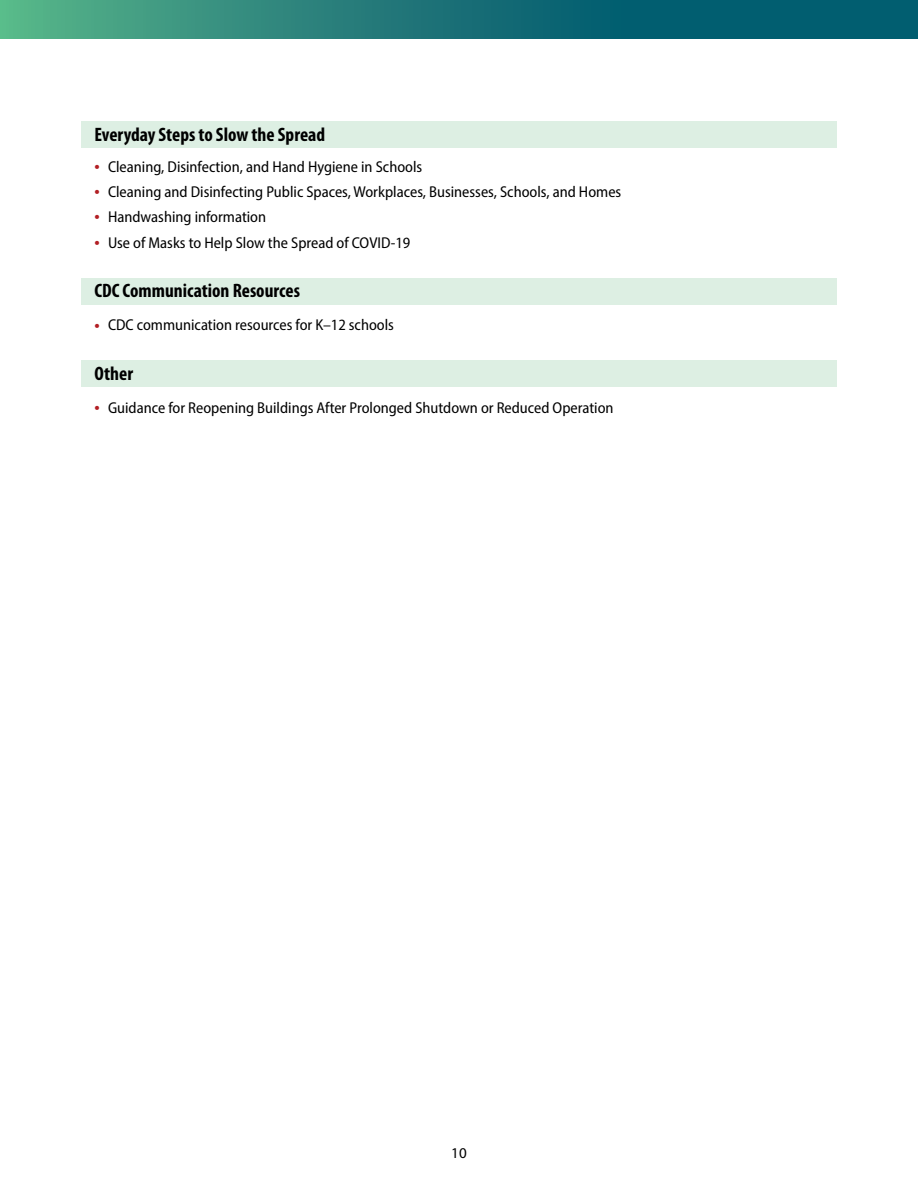
<style>
.page{position:relative;width:918px;height:1188px;background:#fff}
.page>*{position:absolute;margin:0;border:0;box-sizing:border-box;transform-origin:0 0}
.H3beginning{font:700 condensed 19.5px "Myriad Pro";color:#000}
.myriad_bulleted_list{font:semi-condensed 15.75px "Myriad Pro";color:#000}
.t1{font:15px "Myriad Pro";color:#000}
.s1{font-weight:700;font-stretch:normal;color:#b21f24}
</style>
<div class="page">
<svg style="left:0;top:0;width:918px;height:38px;background:#1e7878"></svg>
<div style="left:81px;top:121px;width:756px;height:27px;background:#ddefe3"></div>
<div style="left:81px;top:278px;width:756px;height:27px;background:#ddefe3"></div>
<div style="left:81px;top:361px;width:756px;height:26px;background:#ddefe3"></div>
<p class="H3beginning" style="left:94px;top:123px;width:232px">Everyday Steps to Slow the Spread</p>
<p class="myriad_bulleted_list" style="left:94px;top:157px;width:329px"><span class="s1">•</span> Cleaning, Disinfection, and Hand Hygiene in Schools</p>
<p class="myriad_bulleted_list" style="left:94px;top:182px;width:528px"><span class="s1">•</span> Cleaning and Disinfecting Public Spaces, Workplaces, Businesses, Schools, and Homes</p>
<p class="myriad_bulleted_list" style="left:94px;top:207px;width:173px"><span class="s1">•</span> Handwashing information</p>
<p class="myriad_bulleted_list" style="left:94px;top:233px;width:317px"><span class="s1">•</span> Use of Masks to Help Slow the Spread of COVID-19</p>
<p class="H3beginning" style="left:94px;top:280px;width:207px">CDC Communication Resources</p>
<p class="myriad_bulleted_list" style="left:94px;top:315px;width:301px"><span class="s1">•</span> CDC communication resources for K–12 schools</p>
<p class="H3beginning" style="left:94px;top:363px;width:40px">Other</p>
<p class="myriad_bulleted_list" style="left:94px;top:398px;width:521px"><span class="s1">•</span> Guidance for Reopening Buildings After Prolonged Shutdown or Reduced Operation</p>
<p class="t1" style="left:451px;top:1145px;width:17px">10</p>
</div>
